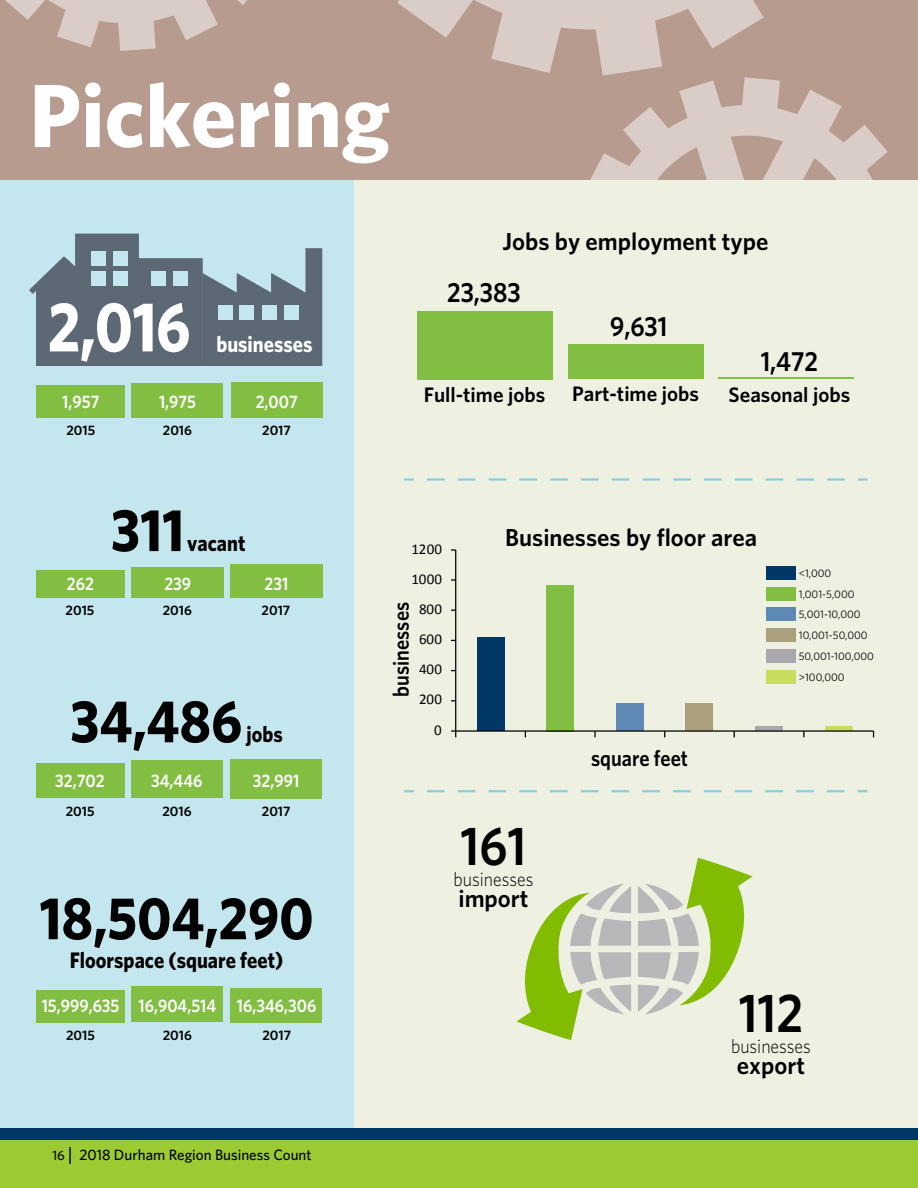
<style>
.page{position:relative;width:918px;height:1188px;background:#fff}
.page>*{position:absolute;margin:0;border:0;box-sizing:border-box;transform-origin:0 0}
.t1{font:700 90px "Whitney";color:#fff}
.t2{font:700 70.5px "Whitney";color:#fff;scale:.85 1}
.t3{font:700 60px "Whitney";color:#000;scale:.9 1}
.t4{font:600 54.75px "Whitney";color:#000;scale:.9 1}
.t5{font:600 27.75px "Whitney";color:#000;scale:.9 1}
.t6{font:600 24.6px "Whitney";color:#000}
.t7{font:700 22.5px "Whitney";color:#000;scale:.9 1}
.t8{font:600 22.5px "Whitney";color:#000;scale:.9 1}
.t9{font:700 22.5px "Whitney";color:#fff;scale:.9 1}
.t10{font:600 21px "Whitney";color:#000}
.t11{font:300 19.8px "Whitney";color:#000;scale:.9 1}
.t12{font:600 18.15px "Whitney";color:#fff;scale:.9 1}
.t13{font:500 15px "Whitney";color:#000}
.t14{font:15px "Calibri";color:#010101}
.t15{font:600 13.8px "Whitney";color:#000}
.t16{font:10.95px/20.7px "Whitney HTF";color:#000}
.s1{font-size:13.5px}
.s2{font-family:"Arial";font-weight:400;font-size:18px}
</style>
<div class="page">
<div style="left:0;top:93px;width:918px;height:1044px;background:#eef1e2"></div>
<div style="left:0;top:0;width:354px;height:1188px;background:#c4e7ef"></div>
<div style="left:0;top:1139px;width:918px;height:49px;background:#9bca33"></div>
<div style="left:0;top:1128px;width:918px;height:11px;background:#003764"></div>
<svg style="left:516px;top:883px;width:115px;height:157px"></svg>
<svg style="left:638px;top:858px;width:115px;height:156px"></svg>
<div style="left:418px;top:311px;width:135px;height:68px;background:#81be41"></div>
<div style="left:568px;top:345px;width:136px;height:34px;background:#81be41"></div>
<hr style="left:719px;top:377px;width:135px;height:2px;background:#81be41">
<div style="left:36px;top:571px;width:89px;height:27px;background:#81be41"></div>
<svg style="left:29px;top:234px;width:293px;height:132px"></svg>
<div style="left:113px;top:251px;width:15px;height:15px;background:#c4e7ef"></div>
<div style="left:113px;top:271px;width:15px;height:15px;background:#c4e7ef"></div>
<div style="left:91px;top:251px;width:15px;height:15px;background:#c4e7ef"></div>
<div style="left:91px;top:271px;width:15px;height:15px;background:#c4e7ef"></div>
<div style="left:173px;top:271px;width:15px;height:15px;background:#c4e7ef"></div>
<div style="left:151px;top:271px;width:15px;height:15px;background:#c4e7ef"></div>
<div style="left:132px;top:568px;width:92px;height:30px;background:#81be41"></div>
<div style="left:230px;top:565px;width:92px;height:33px;background:#81be41"></div>
<div style="left:36px;top:385px;width:89px;height:33px;background:#81be41"></div>
<div style="left:132px;top:384px;width:91px;height:34px;background:#81be41"></div>
<div style="left:231px;top:382px;width:91px;height:36px;background:#81be41"></div>
<div style="left:36px;top:763px;width:88px;height:35px;background:#81be41"></div>
<div style="left:131px;top:760px;width:92px;height:38px;background:#81be41"></div>
<div style="left:231px;top:759px;width:91px;height:39px;background:#81be41"></div>
<div style="left:36px;top:990px;width:89px;height:32px;background:#81be41"></div>
<div style="left:131px;top:987px;width:92px;height:35px;background:#81be41"></div>
<div style="left:230px;top:988px;width:92px;height:34px;background:#81be41"></div>
<svg style="left:405px;top:790px;width:8px;height:2px"></svg>
<svg style="left:428px;top:790px;width:417px;height:2px"></svg>
<svg style="left:859px;top:790px;width:7px;height:2px"></svg>
<svg style="left:405px;top:478px;width:8px;height:3px"></svg>
<svg style="left:428px;top:478px;width:417px;height:3px"></svg>
<svg style="left:859px;top:478px;width:8px;height:3px"></svg>
<div style="left:0;top:0;width:918px;height:180px;background:#b79b8e"></div>
<svg style="left:397px;top:0;width:367px;height:76px"></svg>
<svg style="left:590px;top:77px;width:298px;height:103px"></svg>
<svg style="left:5px;top:0;width:242px;height:51px"></svg>
<div style="left:477px;top:638px;width:27px;height:93px;background:#003764"></div>
<div style="left:546px;top:585px;width:28px;height:146px;background:#81be41"></div>
<div style="left:616px;top:703px;width:28px;height:28px;background:#5d89b4"></div>
<div style="left:685px;top:703px;width:28px;height:28px;background:#aba07e"></div>
<div style="left:755px;top:726px;width:28px;height:5px;background:#a8a8ac"></div>
<hr style="left:825px;top:727px;width:28px;height:4px;background:#c8dc5d">
<hr style="left:455px;top:550px;width:1px;height:181px;background:#000">
<hr style="left:456px;top:730px;width:418px;height:2px;background:#000">
<svg style="left:803px;top:731px;width:2px;height:6px"></svg>
<svg style="left:594px;top:731px;width:2px;height:6px"></svg>
<svg style="left:451px;top:730px;width:5px;height:7px"></svg>
<div style="left:766px;top:566px;width:29px;height:14px;background:#003764"></div>
<div style="left:766px;top:587px;width:29px;height:13px;background:#81be41"></div>
<div style="left:766px;top:607px;width:29px;height:14px;background:#5d89b4"></div>
<div style="left:766px;top:628px;width:29px;height:14px;background:#aba07e"></div>
<div style="left:766px;top:649px;width:29px;height:14px;background:#a8a8ac"></div>
<div style="left:766px;top:670px;width:29px;height:14px;background:#c8dc5d"></div>
<h1 class="t1" style="left:29px;top:55px;width:362px">Pickering</h1>
<h2 class="t2" style="left:47px;top:280px;width:170px">2,016</h2>
<p class="t9" style="left:216px;top:329px;width:108px">businesses</p>
<p class="t12" style="left:62px;top:390px;width:43px">1,957</p>
<p class="t12" style="left:159px;top:390px;width:43px">1,975</p>
<p class="t12" style="left:256px;top:390px;width:48px">2,007</p>
<p class="t15" style="left:66px;top:421px;width:30px">2015</p>
<p class="t15" style="left:163px;top:421px;width:31px">2016</p>
<p class="t15" style="left:262px;top:421px;width:30px">2017</p>
<h3 class="t6" style="left:503px;top:225px;width:267px">Jobs by employment type</h3>
<h3 class="t5" style="left:447px;top:274px;width:83px">23,383</h3>
<h3 class="t5" style="left:610px;top:308px;width:65px">9,631</h3>
<h3 class="t5" style="left:761px;top:343px;width:65px">1,472</h3>
<p class="t10" style="left:424px;top:381px;width:123px">Full-time jobs</p>
<p class="t10" style="left:572px;top:380px;width:128px">Part-time jobs</p>
<p class="t10" style="left:729px;top:380px;width:123px">Seasonal jobs</p>
<h3 class="t3" style="left:111px;top:490px;width:83px">311</h3>
<p class="t7" style="left:187px;top:528px;width:66px">vacant</p>
<p class="t14" style="left:411px;top:540px;width:32px">1200</p>
<h3 class="t6" style="left:505px;top:521px;width:254px">Businesses by floor area</h3>
<p class="t12" style="left:67px;top:571px;width:32px">262</p>
<p class="t15" style="left:66px;top:601px;width:30px">2015</p>
<p class="t12" style="left:164px;top:571px;width:31px">239</p>
<p class="t15" style="left:163px;top:601px;width:31px">2016</p>
<p class="t12" style="left:265px;top:571px;width:28px">231</p>
<p class="t15" style="left:262px;top:601px;width:30px">2017</p>
<h3 class="t3" style="left:70px;top:681px;width:193px">34,486</h3>
<p class="t7" style="left:247px;top:719px;width:42px">jobs</p>
<p class="t12" style="left:55px;top:768px;width:56px">32,702</p>
<p class="t15" style="left:66px;top:802px;width:30px">2015</p>
<p class="t12" style="left:151px;top:768px;width:58px">34,446</p>
<p class="t15" style="left:162px;top:802px;width:31px">2016</p>
<p class="t12" style="left:253px;top:768px;width:53px">32,991</p>
<p class="t15" style="left:262px;top:802px;width:30px">2017</p>
<h3 class="t3" style="left:39px;top:878px;width:306px">18,504,290</h3>
<p class="t7" style="left:70px;top:945px;width:239px">Floorspace (square feet)</p>
<p class="t12" style="left:42px;top:993px;width:195px">15,999,635 16,904,514</p>
<p class="t15" style="left:262px;top:1026px;width:30px">2017</p>
<p class="t12" style="left:237px;top:993px;width:90px">16,346,306</p>
<p class="t15" style="left:66px;top:1026px;width:30px">2015</p>
<p class="t15" style="left:163px;top:1026px;width:31px">2016</p>
<p class="t13" style="left:52px;top:1145px;width:261px"><span class="s1">16</span> <span class="s2">|</span> 2018 Durham Region Business Count</p>
<p class="t14" style="left:411px;top:570px;width:32px">1000</p>
<p class="t8" style="left:386px;top:697px;width:107px;rotate:-90deg">businesses</p>
<p class="t14" style="left:419px;top:600px;width:24px">800</p>
<p class="t14" style="left:419px;top:629px;width:24px">600</p>
<p class="t14" style="left:419px;top:659px;width:24px">400</p>
<p class="t14" style="left:419px;top:689px;width:24px">200</p>
<p class="t14" style="left:434px;top:721px;width:9px">0</p>
<h3 class="t4" style="left:461px;top:809px;width:75px">161</h3>
<p class="t11" style="left:454px;top:866px;width:90px">businesses</p>
<h3 class="t6" style="left:458px;top:883px;width:72px">import</h3>
<p class="t8" style="left:591px;top:743px;width:109px">square feet</p>
<p class="t16" style="left:799px;top:563px;width:77px">&lt;1,000<br>1,001-5,000<br>5,001-10,000<br>10,001-50,000<br>50,001-100,000 &gt;100,000</p>
<h3 class="t4" style="left:739px;top:976px;width:73px">112</h3>
<p class="t11" style="left:731px;top:1033px;width:90px">businesses</p>
<h3 class="t6" style="left:737px;top:1049px;width:70px">export</h3>
</div>
